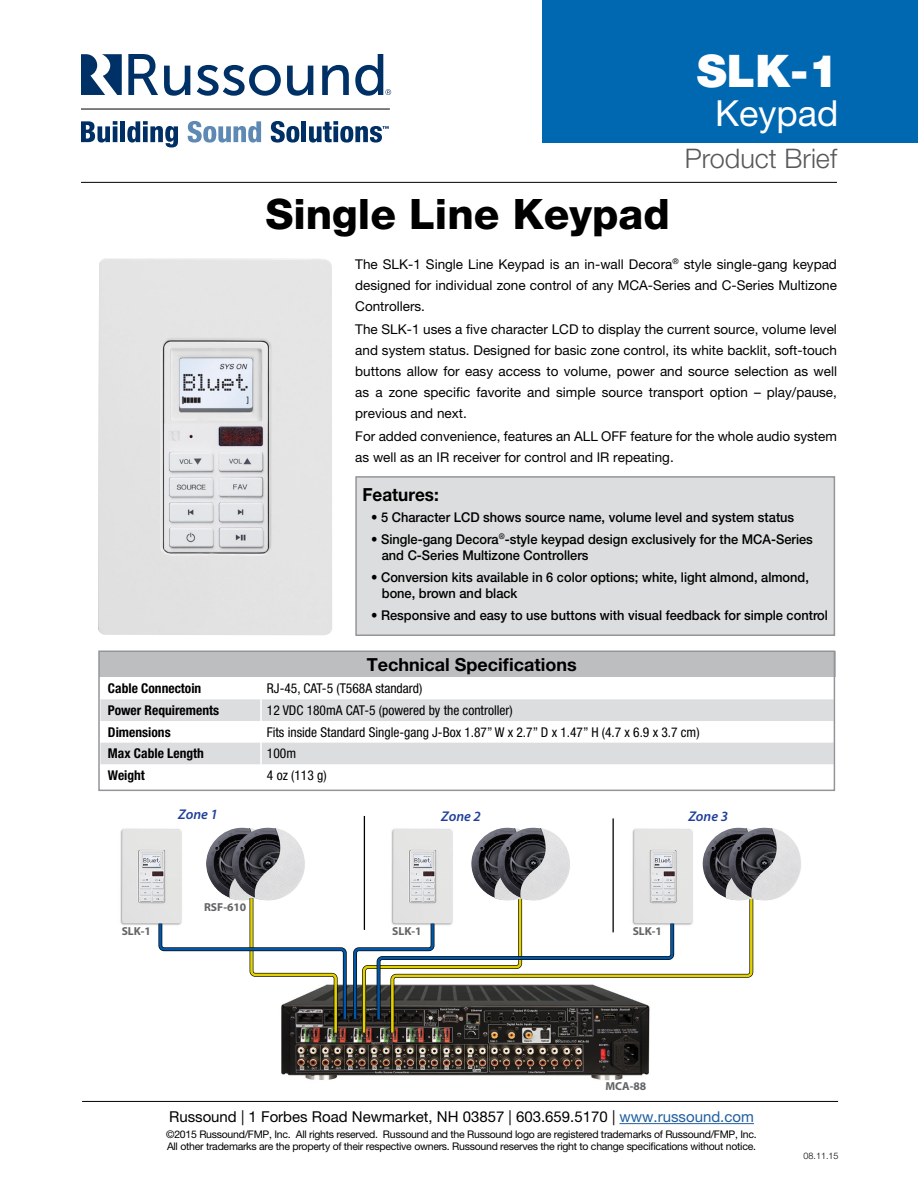
<style>
.page{position:relative;width:918px;height:1188px;background:#fff}
.page>*{position:absolute;margin:0;border:0;box-sizing:border-box;transform-origin:0 0}
.t1{font:900 45px "Helvetica Neue LT Pro";color:#fff}
.t2{font:800 42px "Helvetica Neue LT Pro";color:#000}
.t3{font:36px "Helvetica Neue LT Pro";color:#fff}
.t4{font:300 27px "Helvetica Neue LT Pro";color:#58595b}
.t5{font:700 18px "Helvetica Neue LT Pro";color:#000}
.t6{font:700 18px "Helvetica Neue LT Pro";color:#000;scale:.95 1}
.t7{font:15px "Helvetica Neue LT Pro";color:#000}
.t8{font:italic 600 14.1px "Myriad Pro";color:#21409a}
.t9{font:13.5px/21px "Helvetica Neue LT Pro";color:#000;text-align:justify}
.t10{font:500 13.5px/16.2px "Helvetica Neue LT Pro";color:#000;scale:.95 1}
.t11{font:condensed 13.5px "Helvetica Neue LT Pro";color:#000}
.t12{font:700 condensed 13.5px "Helvetica Neue LT Pro";color:#000}
.t13{font:700 11.55px "Myriad Pro";color:#636466}
.t14{font:10.5px/12px "Helvetica Neue LT Pro";letter-spacing:-.025em;color:#000}
.t15{font:300 9px "Helvetica Neue LT Pro";color:#000}
.s1{color:#215e9e}
</style>
<div class="page">
<div style="left:355px;top:476px;width:480px;height:160px;background:#dcddde;border:2px solid #939598"></div>
<hr style="left:81px;top:182px;width:756px;height:1px;background:#000">
<svg style="left:81px;top:54px;width:41px;height:41px"></svg>
<svg style="left:128px;top:54px;width:30px;height:41px"></svg>
<svg style="left:164px;top:66px;width:26px;height:30px"></svg>
<svg style="left:197px;top:65px;width:84px;height:31px"></svg>
<svg style="left:287px;top:66px;width:26px;height:30px"></svg>
<svg style="left:322px;top:65px;width:27px;height:30px"></svg>
<svg style="left:355px;top:54px;width:36px;height:42px"></svg>
<svg style="left:81px;top:121px;width:36px;height:22px"></svg>
<div style="left:120px;top:121px;width:5px;height:21px;background:#002f65"></div>
<svg style="left:127px;top:121px;width:51px;height:27px"></svg>
<svg style="left:188px;top:121px;width:73px;height:22px"></svg>
<svg style="left:271px;top:121px;width:28px;height:22px"></svg>
<hr style="left:302px;top:121px;width:4px;height:21px;background:#002f65">
<svg style="left:309px;top:121px;width:80px;height:22px"></svg>
<hr style="left:81px;top:109px;width:309px;height:1px;background:#000">
<div style="left:543px;top:0;width:375px;height:143px;background:#0067b1"></div>
<img style="left:98px;top:258px;width:234px;height:377px">
<hr style="left:82px;top:1101px;width:756px;height:1px;background:#000">
<hr style="left:620px;top:1123px;width:134px;height:1px;background:#215e9e">
<div style="left:99px;top:651px;width:736px;height:25px;background:#bcbec0"></div>
<svg style="left:101px;top:699px;width:731px;height:65px;fill:#dcddde"></svg>
<hr style="left:260px;top:699px;width:2px;height:22px;background:#fff">
<hr style="left:260px;top:721px;width:2px;height:22px;background:#fff">
<hr style="left:260px;top:743px;width:2px;height:21px;background:#fff">
<div style="left:98px;top:651px;width:737px;height:140px;border:2px solid #939598"></div>
<img style="left:120px;top:828px;width:62px;height:97px">
<img style="left:391px;top:828px;width:62px;height:66px">
<img style="left:632px;top:828px;width:61px;height:66px">
<img style="left:281px;top:1037px;width:369px;height:44px">
<img style="left:206px;top:829px;width:26px;height:65px">
<img style="left:232px;top:828px;width:73px;height:66px">
<svg style="left:676px;top:896px;width:78px;height:82px"></svg>
<hr style="left:364px;top:816px;width:1px;height:114px;background:#000">
<hr style="left:613px;top:818px;width:1px;height:114px;background:#000">
<img style="left:471px;top:829px;width:26px;height:65px">
<img style="left:497px;top:828px;width:73px;height:66px">
<img style="left:702px;top:829px;width:26px;height:71px">
<img style="left:728px;top:828px;width:73px;height:72px">
<svg style="left:157px;top:894px;width:519px;height:143px"></svg>
<h1 class="t1" style="left:697px;top:44px;width:143px">SLK-1</h1>
<h3 class="t3" style="left:715px;top:91px;width:125px">Keypad</h3>
<h2 class="t2" style="left:265px;top:189px;width:406px">Single Line Keypad</h2>
<h3 class="t4" style="left:685px;top:142px;width:154px">Product Brief</h3>
<p class="t9" style="left:355px;top:253px;width:483px">The SLK-1 Single Line Keypad is an in-wall Decora<sup>®</sup> style single-gang keypad designed for individual zone control of any MCA-Series and C-Series Multizone Controllers.</p>
<p class="t9" style="left:355px;top:318px;width:483px">The SLK-1 uses a five character LCD to display the current source, volume level and system status. Designed for basic zone control, its white backlit, soft-touch buttons allow for easy access to volume, power and source selection as well as a zone specific favorite and simple source transport option – play/pause, previous and next.</p>
<p class="t9" style="left:355px;top:426px;width:483px">For added convenience, features an ALL OFF feature for the whole audio system as well as an IR receiver for control and IR repeating.</p>
<h3 class="t6" style="left:362px;top:483px;width:82px">Features:</h3>
<p class="t10" style="left:371px;top:509px;width:447px">• 5 Character LCD shows source name, volume level and system status</p>
<p class="t10" style="left:382px;top:531px;width:455px;text-indent:-11px">• Single-gang Decora<sup>®</sup>-style keypad design exclusively for the MCA-Series and C-Series Multizone Controllers</p>
<p class="t10" style="left:382px;top:569px;width:451px;text-indent:-11px">• Conversion kits available in 6 color options; white, light almond, almond, bone, brown and black</p>
<p class="t10" style="left:371px;top:606px;width:482px">• Responsive and easy to use buttons with visual feedback for simple control</p>
<h3 class="t5" style="left:367px;top:653px;width:211px">Technical Specifications</h3>
<p class="t12" style="left:108px;top:680px;width:95px">Cable Connectoin</p>
<p class="t11" style="left:267px;top:681px;width:157px">RJ-45, CAT-5 (T568A standard)</p>
<p class="t12" style="left:108px;top:702px;width:113px">Power Requirements</p>
<p class="t11" style="left:267px;top:702px;width:247px">12 VDC 180mA CAT-5 (powered by the controller)</p>
<p class="t12" style="left:108px;top:724px;width:64px">Dimensions</p>
<p class="t11" style="left:267px;top:724px;width:434px">Fits inside Standard Single-gang J-Box 1.87” W x 2.7” D x 1.47” H (4.7 x 6.9 x 3.7 cm)</p>
<p class="t12" style="left:108px;top:745px;width:97px">Max Cable Length</p>
<p class="t11" style="left:267px;top:746px;width:31px">100m</p>
<p class="t12" style="left:108px;top:767px;width:39px">Weight</p>
<p class="t11" style="left:267px;top:767px;width:61px">4 oz (113 g)</p>
<p class="t8" style="left:178px;top:805px;width:41px">Zone 1</p>
<p class="t8" style="left:441px;top:808px;width:41px">Zone 2</p>
<p class="t8" style="left:688px;top:808px;width:41px">Zone 3</p>
<p class="t13" style="left:204px;top:900px;width:44px">RSF-610</p>
<p class="t13" style="left:122px;top:923px;width:31px">SLK-1</p>
<p class="t13" style="left:392px;top:923px;width:31px">SLK-1</p>
<p class="t13" style="left:633px;top:923px;width:31px">SLK-1</p>
<p class="t13" style="left:605px;top:1079px;width:42px">MCA-88</p>
<p class="t7" style="left:169px;top:1108px;width:586px">Russound | 1 Forbes Road Newmarket, NH 03857 | 603.659.5170 | <span class="s1">www.russound.com</span></p>
<p class="t14" style="left:166px;top:1129px;width:592px">©2015 Russound/FMP, Inc. All rights reserved. Russound and the Russound logo are registered trademarks of Russound/FMP, Inc.<br>All other trademarks are the property of their respective owners. Russound reserves the right to change specifications without notice.</p>
<p class="t15" style="left:804px;top:1151px;width:37px">08.11.15</p>
</div>
